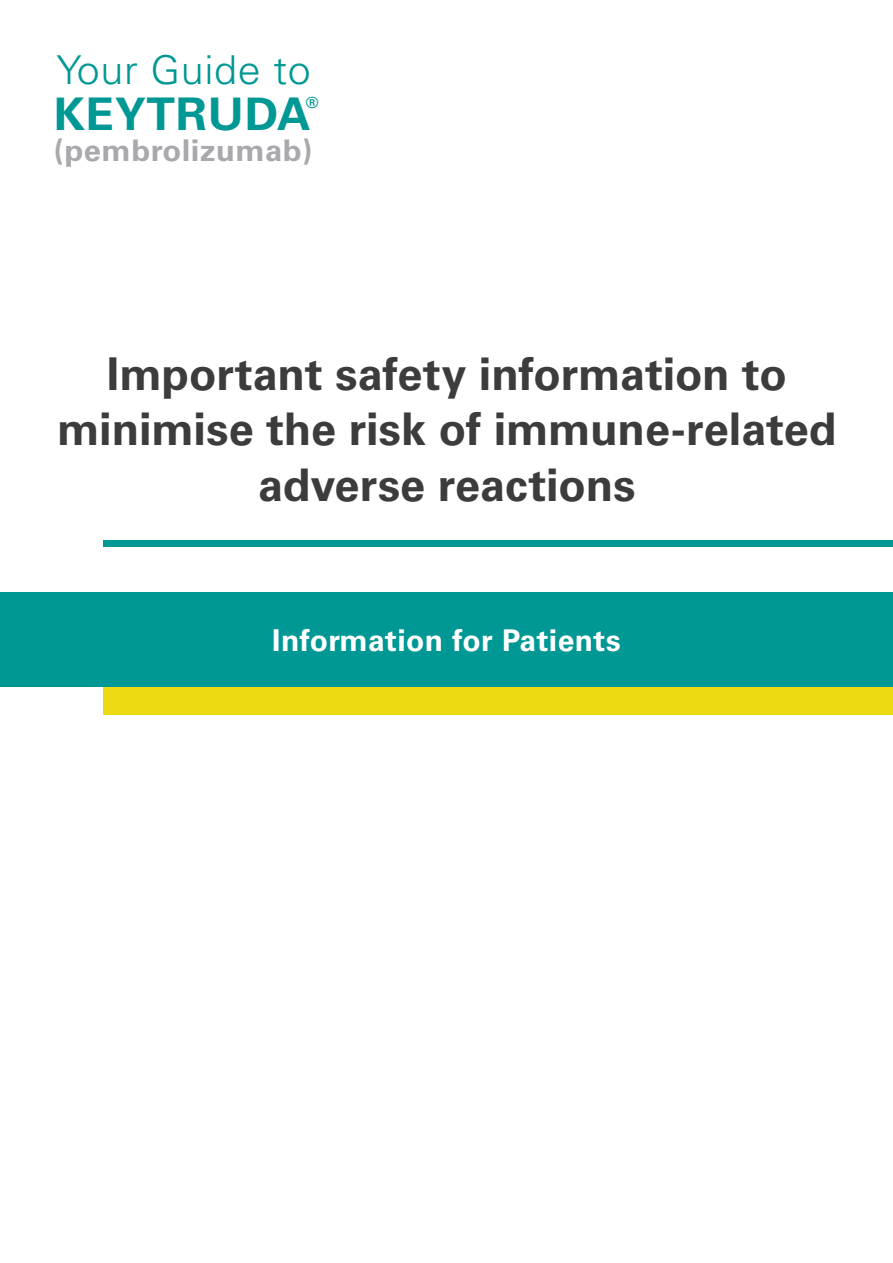
<style>
.page{position:relative;width:893px;height:1263px;background:#fff}
.page>*{position:absolute;margin:0;border:0;box-sizing:border-box;transform-origin:0 0}
.List_Paragraph{font:700 45px/55.5px "Univers LT Std";color:#3c3c3d;text-align:center}
.List_Paragraph-2{font:700 45px "Univers LT Std";letter-spacing:.015em;color:#009894;scale:1.04 1}
.List_Paragraph-3{font:300 39.75px "Univers LT Std";letter-spacing:.015em;color:#009894;scale:1.04 1}
.List_Paragraph-4{font:700 30px "Univers LT Std";letter-spacing:.015em;color:#fff}
.List_Paragraph-5{font:700 29.85px "Univers LT Std";letter-spacing:.015em;color:#a8a9ad;scale:1.04 1}
.List_Paragraph-6{font:700 15.45px "Univers LT Std";color:#009894;scale:1.04 1}
</style>
<div class="page">
<div style="left:104px;top:540px;width:789px;height:7px;background:#009894"></div>
<div style="left:104px;top:680px;width:789px;height:34px;background:#ecd911"></div>
<div style="left:0;top:592px;width:893px;height:95px;background:#009894"></div>
<p class="List_Paragraph-3" style="left:57px;top:46px;width:246px">Your Guide to</p>
<p class="List_Paragraph-6" style="left:306px;top:94px;width:14px">®</p>
<p class="List_Paragraph-5" style="left:54px;top:133px;width:250px">(pembrolizumab)</p>
<p class="List_Paragraph-2" style="left:54px;top:87px;width:249px">KEYTRUDA</p>
<p class="List_Paragraph" style="left:57px;top:347px;width:781px">Important safety information to minimise the risk of immune-related adverse reactions</p>
<p class="List_Paragraph-4" style="left:272px;top:623px;width:350px">Information for Patients</p>
</div>
